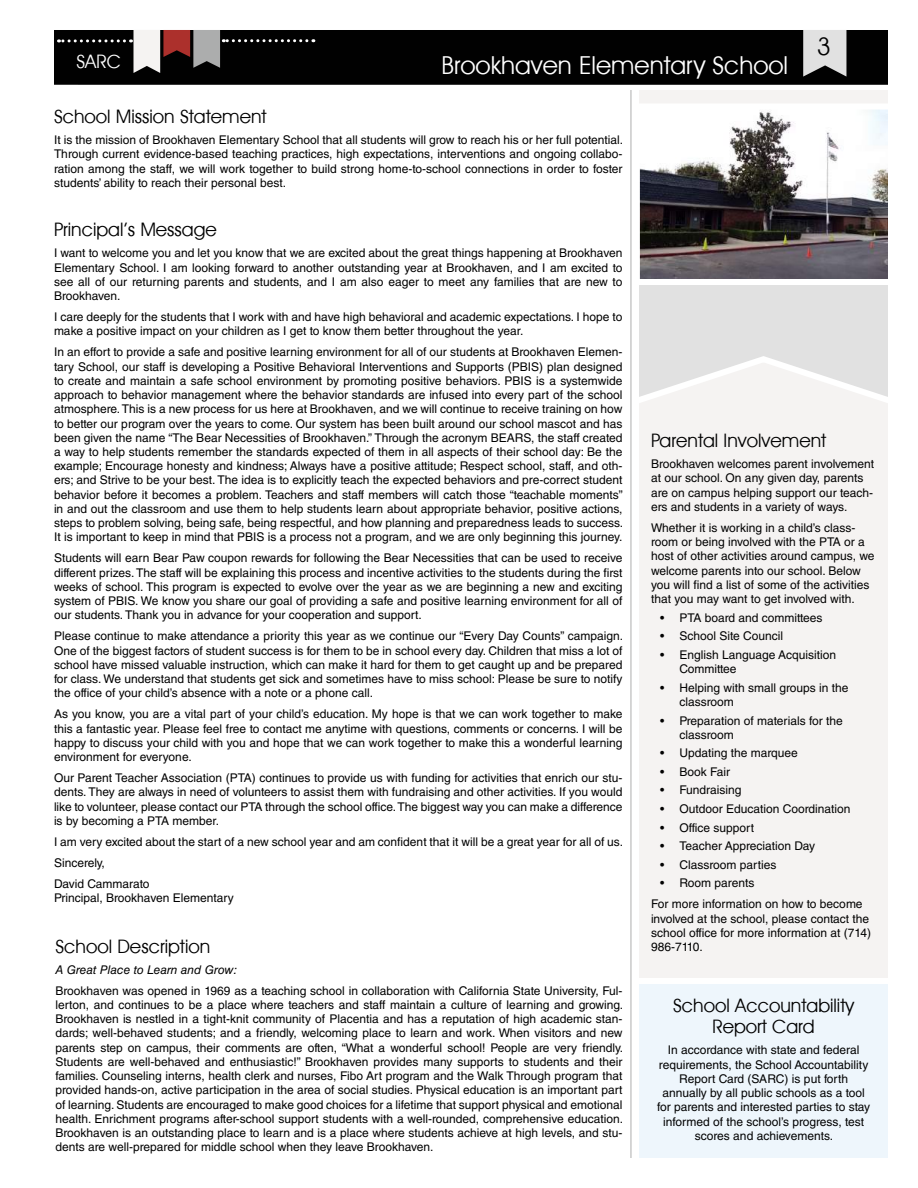
<style>
.page{position:relative;width:918px;height:1188px;background:#fff}
.page>*{position:absolute;margin:0;border:0;box-sizing:border-box;transform-origin:0 0}
.t1{font:30px "Avant Garde T.";color:#fff}
.t2{font:30px "Avant Garde T.";color:#010101}
.t3{font:22.5px/21px "Avant Garde T.";color:#010101;text-align:center}
.t4{font:22.5px "Avant Garde T.";color:#fff}
.t5{font:12px/14.2px "Helvetica LT Std";color:#010101}
.t6{font:italic 12px "Helvetica LT Std";color:#010101}
</style>
<div class="page">
<div style="left:639px;top:90px;width:249px;height:1068px;background:#f5f3f2"></div>
<hr style="left:630px;top:90px;width:2px;height:1068px;background:#c8c8c8">
<div style="left:54px;top:30px;width:834px;height:55px;background:#010101"></div>
<svg style="left:803px;top:30px;width:43px;height:47px;background:#c3c3c3"></svg>
<svg style="left:130px;top:30px;width:177px;height:43px;background:#493e3e"></svg>
<svg style="left:58px;top:39px;width:66px;height:3px"></svg>
<svg style="left:631px;top:975px;width:257px;height:183px"></svg>
<svg style="left:631px;top:288px;width:257px;height:121px"></svg>
<svg style="left:631px;top:100px;width:257px;height:188px"></svg>
<h2 class="t4" style="left:76px;top:50px;width:46px">SARC</h2>
<h1 class="t1" style="left:442px;top:49px;width:348px">Brookhaven Elementary School</h1>
<h2 class="t3" style="left:54px;top:106px;width:214px">School Mission Statement</h2>
<p class="t5" style="left:54px;top:133px;width:571px;text-align:justify">It is the mission of Brookhaven Elementary School that all students will grow to reach his or her full potential.<br>Through current evidence-based teaching practices, high expectations, interventions and ongoing collabo&shy;ration among the staff, we will work together to build strong home-to-school connections in order to foster students’ ability to reach their personal best.</p>
<h1 class="t2" style="left:817px;top:31px;width:16px">3</h1>
<h2 class="t3" style="left:54px;top:219px;width:164px">Principal’s Message</h2>
<p class="t5" style="left:54px;top:246px;width:570px;text-align:justify">I want to welcome you and let you know that we are excited about the great things happening at Brookhaven Elementary School. I am looking forward to another outstanding year at Brookhaven, and I am excited to see all of our returning parents and students, and I am also eager to meet any families that are new to Brookhaven.</p>
<p class="t5" style="left:54px;top:310px;width:570px">I care deeply for the students that I work with and have high behavioral and academic expectations. I hope to make a positive impact on your children as I get to know them better throughout the year.</p>
<p class="t5" style="left:54px;top:345px;width:571px;text-align:justify">In an effort to provide a safe and positive learning environment for all of our students at Brookhaven Elemen&shy;tary School, our staff is developing a Positive Behavioral Interventions and Supports (PBIS) plan designed to create and maintain a safe school environment by promoting positive behaviors. PBIS is a systemwide approach to behavior management where the behavior standards are infused into every part of the school atmosphere. This is a new process for us here at Brookhaven, and we will continue to receive training on how to better our program over the years to come. Our system has been built around our school mascot and has been given the name “The Bear Necessities of Brookhaven.” Through the acronym BEARS, the staff created a way to help students remember the standards expected of them in all aspects of their school day: Be the example; Encourage honesty and kindness; Always have a positive attitude; Respect school, staff, and oth&shy;ers; and Strive to be your best. The idea is to explicitly teach the expected behaviors and pre-correct student behavior before it becomes a problem. Teachers and staff members will catch those “teachable moments” in and out the classroom and use them to help students learn about appropriate behavior, positive actions, steps to problem solving, being safe, being respectful, and how planning and preparedness leads to success.<br>It is important to keep in mind that PBIS is a process not a program, and we are only beginning this journey.</p>
<p class="t5" style="left:54px;top:551px;width:570px;text-align:justify">Students will earn Bear Paw coupon rewards for following the Bear Necessities that can be used to receive different prizes. The staff will be explaining this process and incentive activities to the students during the first weeks of school. This program is expected to evolve over the year as we are beginning a new and exciting system of PBIS. We know you share our goal of providing a safe and positive learning environment for all of our students. Thank you in advance for your cooperation and support.</p>
<p class="t5" style="left:54px;top:629px;width:571px;text-align:justify">Please continue to make attendance a priority this year as we continue our “Every Day Counts” campaign.<br>One of the biggest factors of student success is for them to be in school every day. Children that miss a lot of school have missed valuable instruction, which can make it hard for them to get caught up and be prepared for class. We understand that students get sick and sometimes have to miss school: Please be sure to notify the office of your child’s absence with a note or a phone call.</p>
<p class="t5" style="left:54px;top:707px;width:570px;text-align:justify">As you know, you are a vital part of your child’s education. My hope is that we can work together to make this a fantastic year. Please feel free to contact me anytime with questions, comments or concerns. I will be happy to discuss your child with you and hope that we can work together to make this a wonderful learning environment for everyone.</p>
<p class="t5" style="left:54px;top:771px;width:570px;text-align:justify">Our Parent Teacher Association (PTA) continues to provide us with funding for activities that enrich our stu&shy;dents. They are always in need of volunteers to assist them with fundraising and other activities. If you would like to volunteer, please contact our PTA through the school office. The biggest way you can make a difference is by becoming a PTA member.</p>
<p class="t5" style="left:54px;top:831px;width:571px;line-height:21px">I am very excited about the start of a new school year and am confident that it will be a great year for all of us.<br>Sincerely,<br>David Cammarato</p>
<p class="t5" style="left:54px;top:891px;width:181px">Principal, Brookhaven Elementary</p>
<h2 class="t3" style="left:56px;top:935px;width:156px">School Description</h2>
<p class="t6" style="left:56px;top:962px;width:183px">A Great Place to Learn and Grow:</p>
<p class="t5" style="left:56px;top:983px;width:569px;text-align:justify">Brookhaven was opened in 1969 as a teaching school in collaboration with California State University, Ful&shy;lerton, and continues to be a place where teachers and staff maintain a culture of learning and growing.<br>Brookhaven is nestled in a tight-knit community of Placentia and has a reputation of high academic stan&shy;dards; well-behaved students; and a friendly, welcoming place to learn and work. When visitors and new parents step on campus, their comments are often, “What a wonderful school! People are very friendly.<br>Students are well-behaved and enthusiastic!” Brookhaven provides many supports to students and their families. Counseling interns, health clerk and nurses, Fibo Art program and the Walk Through program that provided hands-on, active participation in the area of social studies. Physical education is an important part of learning. Students are encouraged to make good choices for a lifetime that support physical and emotional health. Enrichment programs after-school support students with a well-rounded, comprehensive education.<br>Brookhaven is an outstanding place to learn and is a place where students achieve at high levels, and stu&shy;dents are well-prepared for middle school when they leave Brookhaven.</p>
<h2 class="t3" style="left:651px;top:430px;width:177px">Parental Involvement</h2>
<p class="t5" style="left:651px;top:457px;width:225px">Brookhaven welcomes parent involvement at our school. On any given day, parents are on campus helping support our teach&shy;ers and students in a variety of ways.</p>
<p class="t5" style="left:651px;top:521px;width:225px">Whether it is working in a child’s class&shy;room or being involved with the PTA or a host of other activities around campus, we welcome parents into our school. Below you will find a list of some of the activities that you may want to get involved with.</p>
<p class="t5" style="left:660px;top:610px;width:164px">• PTA board and committees</p>
<p class="t5" style="left:660px;top:629px;width:125px">• School Site Council</p>
<p class="t5" style="left:680px;top:648px;width:158px;text-indent:-20px">• English Language Acquisition<br>Committee</p>
<p class="t5" style="left:680px;top:680px;width:171px;text-indent:-20px">• Helping with small groups in the classroom</p>
<p class="t5" style="left:680px;top:713px;width:165px;text-indent:-20px">• Preparation of materials for the classroom</p>
<p class="t5" style="left:660px;top:746px;width:139px">• Updating the marquee</p>
<p class="t5" style="left:660px;top:765px;width:72px">• Book Fair</p>
<p class="t5" style="left:660px;top:783px;width:83px">• Fundraising</p>
<p class="t5" style="left:660px;top:802px;width:192px">• Outdoor Education Coordination</p>
<p class="t5" style="left:660px;top:820px;width:96px">• Office support</p>
<p class="t5" style="left:660px;top:839px;width:157px">• Teacher Appreciation Day</p>
<p class="t5" style="left:660px;top:857px;width:118px">• Classroom parties</p>
<p class="t5" style="left:651px;top:873px;width:213px;line-height:21px;text-indent:9px">• Room parents<br>For more information on how to become</p>
<p class="t5" style="left:651px;top:911px;width:222px">involved at the school, please contact the school office for more information at (714)<br>986-7110.</p>
<h2 class="t3" style="left:673px;top:995px;width:182px">School Accountability<br>Report Card</h2>
<p class="t5" style="left:657px;top:1043px;width:215px;text-align:center">In accordance with state and federal requirements, the School Accountability Report Card (SARC) is put forth annually by all public schools as a tool for parents and interested parties to stay informed of the school’s progress, test scores and achievements.</p>
</div>
